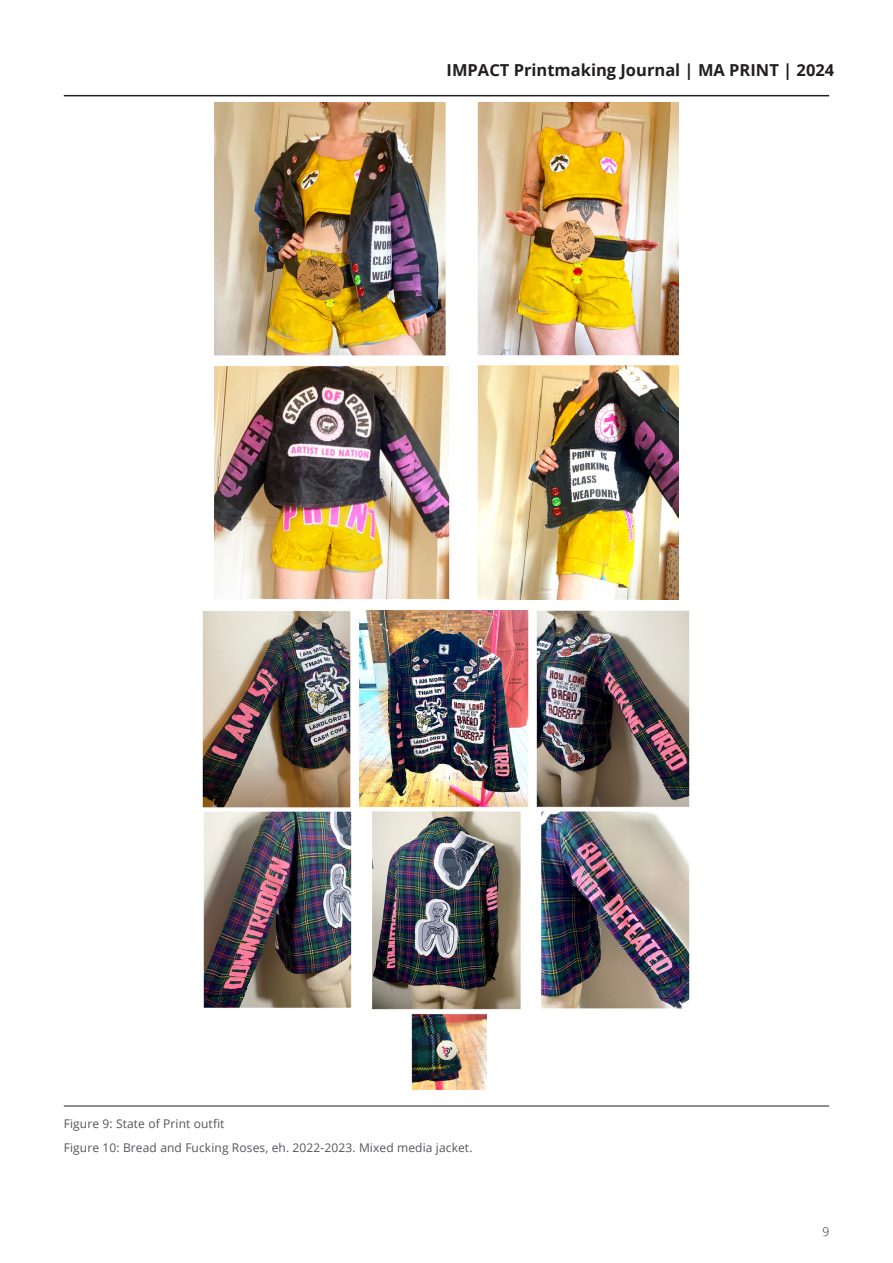
<style>
.page{position:relative;width:893px;height:1263px;background:#fff}
.page>*{position:absolute;margin:0;border:0;box-sizing:border-box;transform-origin:0 0}
.t1{font:700 16.5px "Open Sans";color:#231f20}
.t2{font:12px "Open Sans";letter-spacing:.01em;color:#54555a}
.t3{font:300 12px "Open Sans";color:#231f20}
.s1{font-style:inherit}
</style>
<div class="page">
<hr style="left:64px;top:95px;width:765px;height:1px;background:#231f20">
<hr style="left:64px;top:1106px;width:765px;height:1px;background:#231f20">
<img style="left:202px;top:610px;width:488px;height:480px">
<img style="left:214px;top:102px;width:465px;height:498px">
<h1 class="t1" style="left:447px;top:59px;width:389px">IMPACT Printmaking Journal | <span class="s1">MA PRINT</span> | 202<span class="s1">4</span></h1>
<p class="t2" style="left:64px;top:1115px;width:162px">Figure 9: State of Print outfit</p>
<p class="t2" style="left:64px;top:1139px;width:410px">Figure 10: Bread and Fucking Roses, eh. 2022-2023. Mixed media jacket.</p>
<p class="t3" style="left:822px;top:1223px;width:8px">9</p>
</div>
